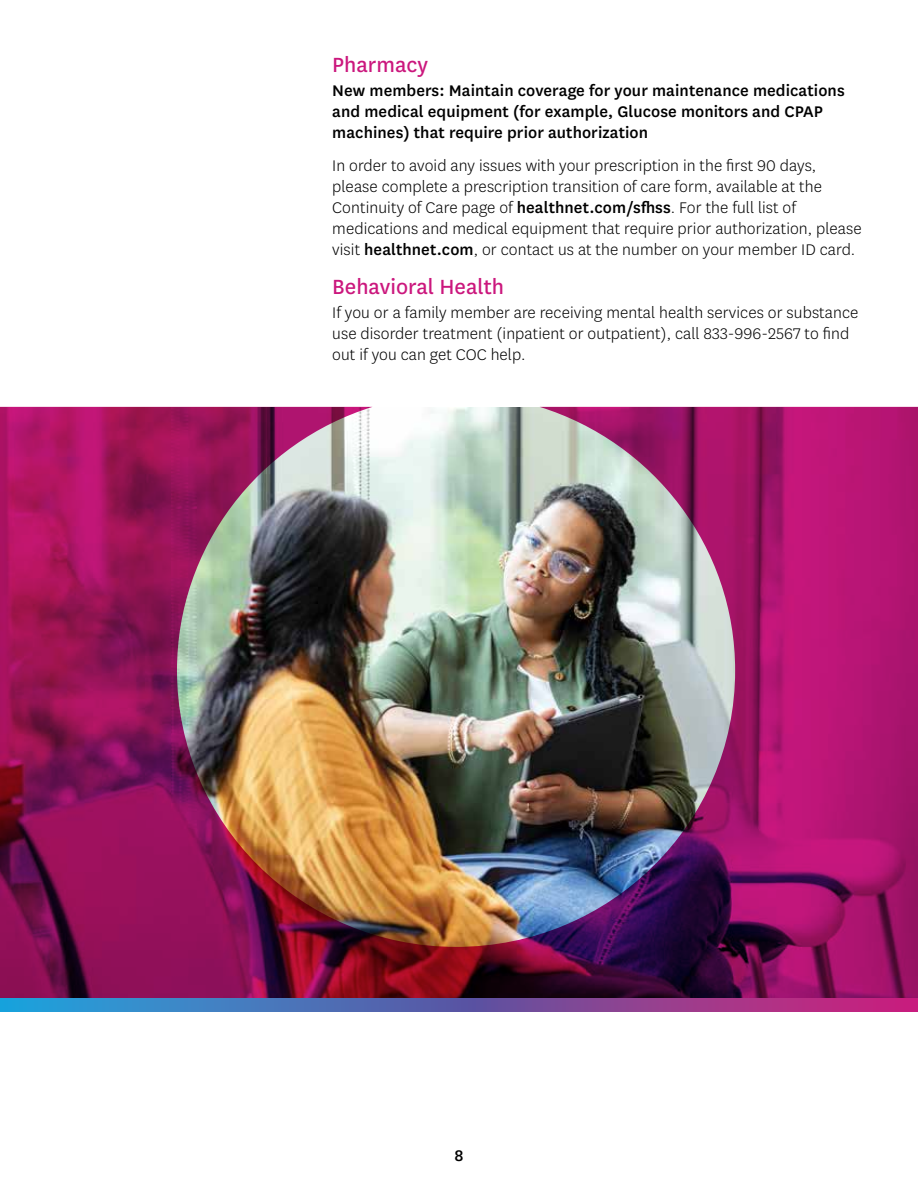
<style>
.page{position:relative;width:918px;height:1188px;background:#fff}
.page>*{position:absolute;margin:0;border:0;box-sizing:border-box;transform-origin:0 0}
.t1{font:24px "Centene Sans";color:#cb177d}
.t2{font:300 18px/21px "Centene Sans";letter-spacing:.005em;color:#000}
.t3{font:500 18px/21px "Centene Sans";letter-spacing:.005em;color:#000}
.s1{font-weight:500}
</style>
<div class="page">
<img style="left:0;top:407px;width:918px;height:592px">
<svg style="left:0;top:999px;width:918px;height:13px"></svg>
<h3 class="t1" style="left:332px;top:49px;width:97px">Pharmacy</h3>
<p class="t3" style="left:332px;top:79px;width:514px">New members: Maintain coverage for your maintenance medications and medical equipment (for example, Glucose monitors and CPAP machines) that require prior authorization</p>
<p class="t2" style="left:332px;top:154px;width:531px">In order to avoid any issues with your prescription in the first 90 days, please complete a prescription transition of care form, available at the Continuity of Care page of <span class="s1">healthnet.com/sfhss</span>. For the full list of medications and medical equipment that require prior authorization, please visit <span class="s1">healthnet.com</span>, or contact us at the number on your member ID card.</p>
<h3 class="t1" style="left:332px;top:271px;width:173px">Behavioral Health</h3>
<p class="t2" style="left:332px;top:301px;width:528px">If you or a family member are receiving mental health services or substance use disorder treatment (inpatient or outpatient), call 833-996-2567 to find out if you can get COC help.</p>
<p class="t3" style="left:454px;top:1144px;width:11px">8</p>
</div>
